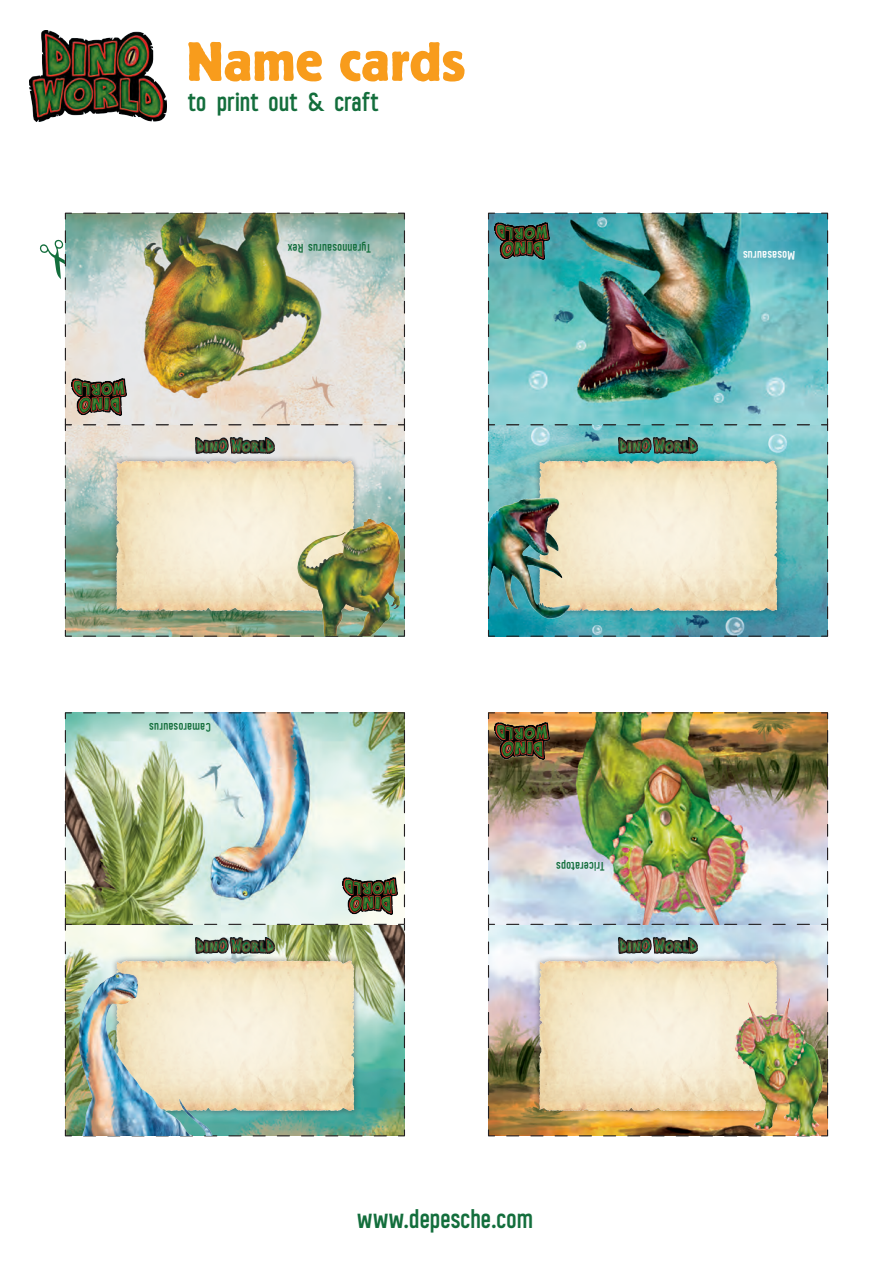
<style>
.page{position:relative;width:893px;height:1263px;background:#fff}
.page>*{position:absolute;margin:0;border:0;box-sizing:border-box;transform-origin:0 0}
.t1{font:700 54.75px "Berliner Grotesk Pro";letter-spacing:-.005em;color:#f89c1c}
.t2{font:700 25.5px "Alasar";letter-spacing:.01em;color:#136e3c}
.t3{font:700 12px "Alasar";letter-spacing:.015em;color:#136e3c}
.t4{font:700 12px "Alasar";letter-spacing:.02em;color:#fff}
</style>
<div class="page">
<svg style="left:64px;top:426px;width:341px;height:211px;background:#b5c1b2"></svg>
<img style="left:64px;top:925px;width:341px;height:212px">
<svg style="left:488px;top:426px;width:341px;height:211px;background:#67b4ba"></svg>
<img style="left:488px;top:925px;width:341px;height:212px">
<img style="left:64px;top:212px;width:341px;height:214px">
<img style="left:64px;top:712px;width:341px;height:213px">
<img style="left:487px;top:212px;width:342px;height:214px">
<img style="left:487px;top:712px;width:342px;height:213px">
<img style="left:108px;top:454px;width:141px;height:164px">
<svg style="left:119px;top:463px;width:130px;height:146px;background:#f4e5c7"></svg>
<img style="left:226px;top:953px;width:136px;height:164px">
<svg style="left:226px;top:963px;width:124px;height:145px;background:#f4e7c9"></svg>
<img style="left:531px;top:454px;width:254px;height:164px">
<svg style="left:543px;top:463px;width:230px;height:146px;background:#f4e7c9"></svg>
<img style="left:531px;top:953px;width:254px;height:164px">
<svg style="left:543px;top:963px;width:230px;height:145px;background:#f4e6c9"></svg>
<img style="left:249px;top:449px;width:155px;height:187px">
<img style="left:64px;top:934px;width:162px;height:201px">
<img style="left:488px;top:494px;width:83px;height:133px">
<img style="left:722px;top:985px;width:105px;height:151px">
<img style="left:30px;top:30px;width:136px;height:92px">
<img style="left:72px;top:378px;width:55px;height:37px">
<img style="left:343px;top:878px;width:55px;height:37px">
<img style="left:495px;top:223px;width:55px;height:37px">
<img style="left:495px;top:722px;width:55px;height:37px">
<img style="left:196px;top:438px;width:78px;height:15px">
<img style="left:196px;top:937px;width:78px;height:16px">
<img style="left:619px;top:438px;width:78px;height:15px">
<img style="left:619px;top:937px;width:78px;height:16px">
<svg style="left:64px;top:231px;width:6px;height:182px"></svg>
<h1 class="t1" style="left:186px;top:26px;width:280px">Name cards</h1>
<h2 class="t2" style="left:190px;top:85px;width:192px">to print out &amp; craft</h2>
<p class="t3" style="left:370px;top:256px;width:84px;rotate:-180deg">Tyrannosaurus Rex</p>
<p class="t4" style="left:794px;top:263px;width:53px;rotate:-180deg">Mosasaurus</p>
<p class="t3" style="left:210px;top:735px;width:63px;rotate:-180deg">Camarosaurus</p>
<p class="t3" style="left:604px;top:873px;width:50px;rotate:-180deg">Triceratops</p>
<h2 class="t2" style="left:359px;top:1203px;width:177px">www.depesche.com</h2>
</div>
